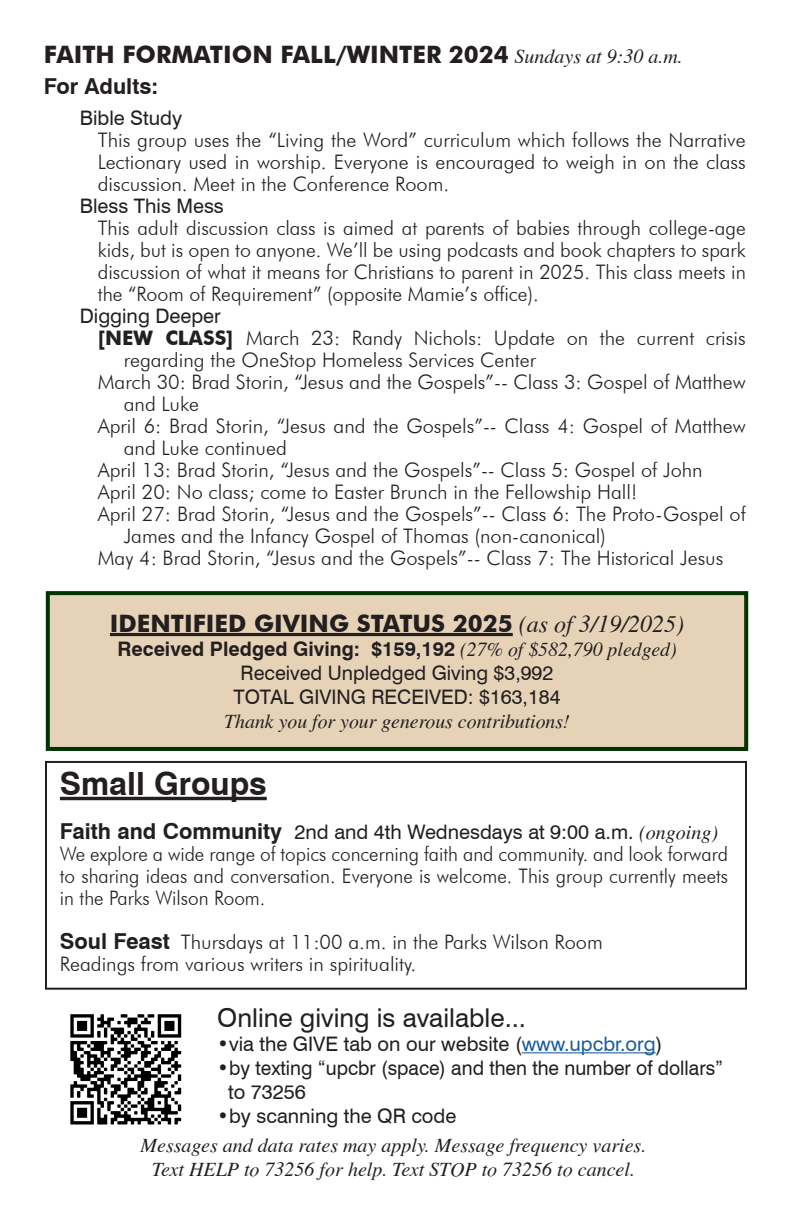
<style>
.page{position:relative;width:792px;height:1224px;background:#fff}
.page>*{position:absolute;margin:0;border:0;box-sizing:border-box;transform-origin:0 0}
.t1{font:700 32px "Swiss 721 BT";color:#231f20}
.t2{font:26px "Swiss 721 BT";color:#231f20}
.t3{font:700 24px "Futura BT";color:#231f20}
.t4{font:700 22px "Swiss 721 BT";color:#231f20}
.t5{font:300 20px/22px "Futura BT";color:#231f20}
.t6{font:20px "Swiss 721 BT";color:#231f20}
.t7{font:300 20px/22px "Futura BT";color:#231f20;text-align:justify;scale:.95 1}
.t8{font:italic 20px "Times";color:#231f20}
.t9{font:700 20px "Swiss 721 BT";color:#231f20}
.s1{font-family:"Times";font-weight:400;font-style:italic;font-size:20px}
.s2{font-weight:700}
.s3{font-family:"Times";font-weight:400;font-style:italic}
.s4{font-weight:700;font-size:22px}
.s5{font-family:"Times";font-style:italic}
.s6{font-family:"Swiss 721 BT";font-weight:700;font-size:22px}
.s7{color:#175d9e}
</style>
<div class="page">
<div style="left:46px;top:591px;width:702px;height:160px;background:#e6d2b7;border:4px solid #030"></div>
<hr style="left:110px;top:633px;width:403px;height:3px;background:#231f20">
<img style="left:70px;top:1014px;width:112px;height:111px">
<hr style="left:522px;top:1052px;width:134px;height:1px;background:#175d9e">
<div style="left:45px;top:761px;width:702px;height:229px;border:2px solid #231f20"></div>
<hr style="left:60px;top:797px;width:207px;height:3px;background:#231f20">
<p class="t3" style="left:44px;top:40px;width:640px">FAITH FORMATION FALL/WINTER 2024 <span class="s1">Sundays at 9:30 a.m.</span></p>
<p class="t4" style="left:44px;top:73px;width:116px">For Adults:</p>
<p class="t6" style="left:80px;top:106px;width:104px">Bible Study</p>
<p class="t5" style="left:98px;top:129px;width:650px;text-align:justify">This group uses the “Living the Word” curriculum which follows the Narrative Lectionary used in worship. Everyone is encouraged to weigh in on the class discussion. Meet in the Conference Room.</p>
<p class="t6" style="left:80px;top:194px;width:146px">Bless This Mess</p>
<p class="t5" style="left:98px;top:217px;width:650px;text-align:justify">This adult discussion class is aimed at parents of babies through college-age kids, but is open to anyone. We’ll be using podcasts and book chapters to spark discussion of what it means for Christians to parent in 2025. This class meets in the “Room of Requirement” (opposite Mamie’s office).</p>
<p class="t6" style="left:80px;top:304px;width:143px">Digging Deeper</p>
<p class="t5" style="left:124px;top:327px;width:623px;text-indent:-26px"><span class="s2">[NEW CLASS]</span> March 23: Randy Nichols: Update on the current crisis regarding the OneStop Homeless Services Center</p>
<p class="t5" style="left:124px;top:371px;width:623px;text-indent:-26px">March 30: Brad Storin, “Jesus and the Gospels”-- Class 3: Gospel of Matthew and Luke</p>
<p class="t5" style="left:124px;top:415px;width:623px;text-indent:-26px">April 6: Brad Storin, “Jesus and the Gospels”-- Class 4: Gospel of Matthew and Luke continued</p>
<p class="t5" style="left:98px;top:459px;width:606px">April 13: Brad Storin, “Jesus and the Gospels”-- Class 5: Gospel of John</p>
<p class="t5" style="left:98px;top:481px;width:541px">April 20: No class; come to Easter Brunch in the Fellowship Hall!</p>
<p class="t5" style="left:124px;top:503px;width:624px;text-indent:-26px">April 27: Brad Storin, “Jesus and the Gospels”-- Class 6: The Proto-Gospel of<br>James and the Infancy Gospel of Thomas (non-canonical)</p>
<p class="t5" style="left:98px;top:547px;width:627px">May 4: Brad Storin, “Jesus and the Gospels”-- Class 7: The Historical Jesus</p>
<p class="t3" style="left:110px;top:609px;width:576px">IDENTIFIED GIVING STATUS 2025 <span class="s3">(as of 3/19/2025)</span></p>
<p class="t9" style="left:117px;top:637px;width:561px">Received Pledged Giving: $159,192 <span class="s3">(27% of $582,790 pledged)</span></p>
<p class="t6" style="left:241px;top:661px;width:314px">Received Unpledged Giving $3,992</p>
<p class="t6" style="left:233px;top:685px;width:329px">TOTAL GIVING RECEIVED: $163,184</p>
<p class="t8" style="left:224px;top:710px;width:347px">Thank you for your generous contributions!</p>
<p class="t1" style="left:60px;top:764px;width:208px">Small Groups</p>
<p class="t6" style="left:60px;top:820px;width:660px"><span class="s4">Faith and Community</span> 2nd and 4th Wednesdays at 9:00 a.m. <span class="s5">(ongoing)</span></p>
<p class="t7" style="left:60px;top:843px;width:705px">We explore a wide range of topics concerning faith and community. and look forward to sharing ideas and conversation. Everyone is welcome. This group currently meets in the Parks Wilson Room.</p>
<p class="t5" style="left:60px;top:931px;width:544px"><span class="s6">Soul Feast</span> Thursdays at 11:00 a.m. in the Parks Wilson Room</p>
<p class="t5" style="left:60px;top:953px;width:358px">Readings from various writers in spirituality.</p>
<p class="t2" style="left:217px;top:1002px;width:310px">Online giving is available...</p>
<p class="t6" style="left:217px;top:1032px;width:447px">•via the GIVE tab on our website (<span class="s7">www.upcbr.org</span>)</p>
<p class="t6" style="left:217px;top:1056px;width:507px">•by texting “upcbr (space) and then the number of dollars”</p>
<p class="t6" style="left:228px;top:1080px;width:79px">to 73256</p>
<p class="t6" style="left:217px;top:1104px;width:241px">•by scanning the QR code</p>
<p class="t8" style="left:141px;top:1135px;width:507px">Messages and data rates may apply. Message frequency varies.</p>
<p class="t8" style="left:152px;top:1159px;width:485px">Text HELP to 73256 for help. Text STOP to 73256 to cancel.</p>
</div>
